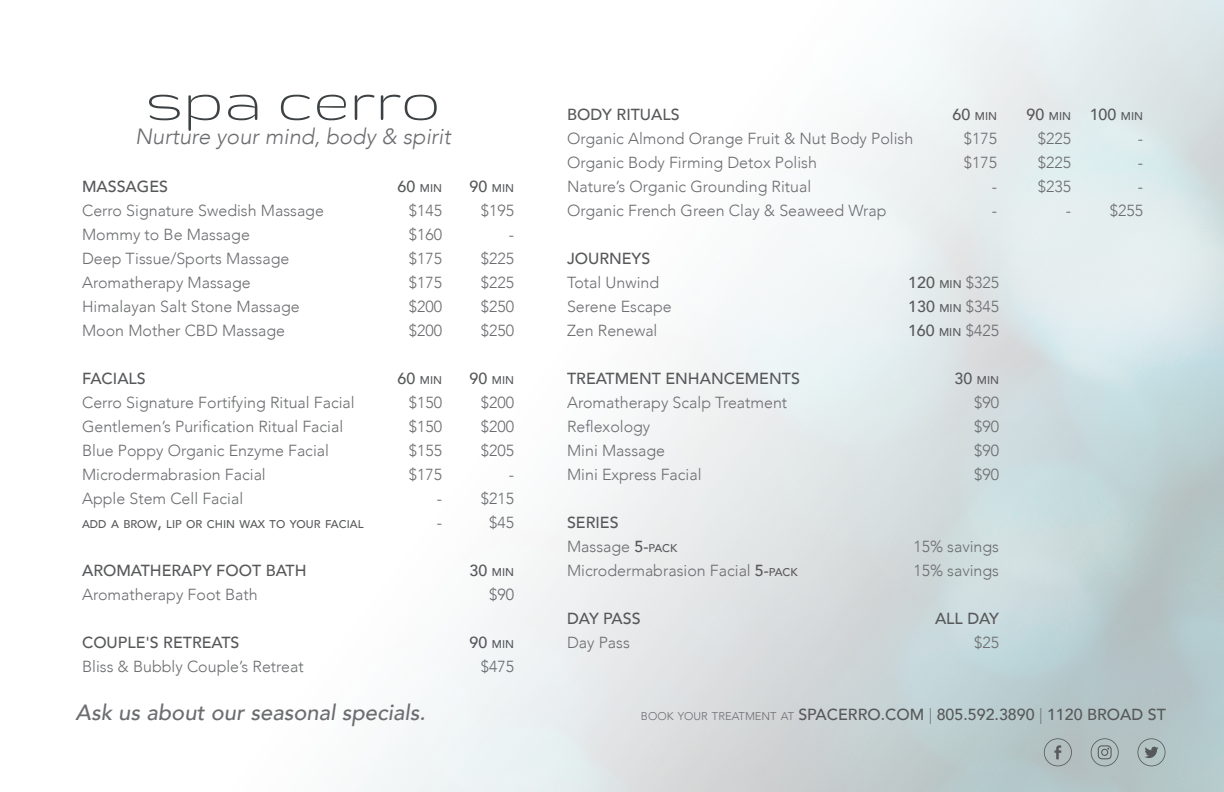
<style>
.page{position:relative;width:1224px;height:792px;background:#fff}
.page>*{position:absolute;margin:0;border:0;box-sizing:border-box;transform-origin:0 0}
.Page_Title__Dark{font:66px "Gruppo";color:#3d4143}
.Special_Note__Dark{font:italic 500 22px "Avenir";color:#6c6d70}
.Special_Note__Dark-2{font:italic 300 22px "Avenir";color:#6c6d70}
.t1{font:300 16px "Avenir";color:#6c6d70}
.Treatment_Names__Dar{font:500 16px "Avenir";color:#57585a}
.Page_Numbers__Dark{font:500 16px "Avenir";color:#57585a}
.Treatment_Names__Dar-2{font:500 16px "Avenir";color:#57585a}
.Treatment_Names__Dar-3{font:500 11.2px "Avenir";color:#57585a}
.s1{font-size:16px}
.s2{font-weight:500;color:#57585a}
.s3{font-weight:500;font-size:11.2px;color:#57585a}
.s4{font-weight:300;font-size:11.2px;color:#6c6d70}
.s5{font-weight:300;color:#6c6d70}
</style>
<div class="page">
<svg style="left:1044px;top:738px;width:28px;height:28px"></svg>
<svg style="left:1091px;top:738px;width:28px;height:28px"></svg>
<svg style="left:1137px;top:738px;width:28px;height:28px"></svg>
<p class="Page_Title__Dark" style="left:145px;top:67px;width:297px">spa cerro</p>
<p class="Special_Note__Dark-2" style="left:135px;top:123px;width:317px">Nurture your mind, body &amp; spirit</p>
<p class="Treatment_Names__Dar" style="left:82px;top:173px;width:87px">MASSAGES</p>
<p class="Treatment_Names__Dar-3" style="left:398px;top:178px;width:46px"><span class="s1">60</span> MIN</p>
<p class="Treatment_Names__Dar-3" style="left:470px;top:178px;width:46px"><span class="s1">90</span> MIN</p>
<p class="t1" style="left:82px;top:201px;width:243px">Cerro Signature Swedish Massage</p>
<p class="t1" style="left:409px;top:201px;width:35px">$145</p>
<p class="t1" style="left:481px;top:201px;width:35px">$195</p>
<p class="t1" style="left:82px;top:225px;width:169px">Mommy to Be Massage</p>
<p class="t1" style="left:409px;top:225px;width:35px">$160</p>
<p class="t1" style="left:509px;top:225px;width:7px">-</p>
<p class="t1" style="left:82px;top:249px;width:209px">Deep Tissue/Sports Massage</p>
<p class="t1" style="left:409px;top:249px;width:35px">$175</p>
<p class="t1" style="left:481px;top:249px;width:35px">$225</p>
<p class="t1" style="left:82px;top:273px;width:170px">Aromatherapy Massage</p>
<p class="t1" style="left:409px;top:273px;width:35px">$175</p>
<p class="t1" style="left:481px;top:273px;width:35px">$225</p>
<p class="t1" style="left:82px;top:297px;width:219px">Himalayan Salt Stone Massage</p>
<p class="t1" style="left:409px;top:297px;width:35px">$200</p>
<p class="t1" style="left:481px;top:297px;width:35px">$250</p>
<p class="t1" style="left:82px;top:321px;width:205px">Moon Mother CBD Massage</p>
<p class="t1" style="left:409px;top:321px;width:35px">$200</p>
<p class="t1" style="left:481px;top:321px;width:35px">$250</p>
<p class="Treatment_Names__Dar" style="left:82px;top:365px;width:65px">FACIALS</p>
<p class="Treatment_Names__Dar-3" style="left:398px;top:370px;width:46px"><span class="s1">60</span> MIN</p>
<p class="Treatment_Names__Dar-3" style="left:470px;top:370px;width:46px"><span class="s1">90</span> MIN</p>
<p class="t1" style="left:82px;top:393px;width:274px">Cerro Signature Fortifying Ritual Facial</p>
<p class="t1" style="left:409px;top:393px;width:35px">$150</p>
<p class="t1" style="left:481px;top:393px;width:35px">$200</p>
<p class="t1" style="left:82px;top:417px;width:263px">Gentlemen’s Purification Ritual Facial</p>
<p class="t1" style="left:409px;top:417px;width:35px">$150</p>
<p class="t1" style="left:481px;top:417px;width:35px">$200</p>
<p class="t1" style="left:82px;top:441px;width:248px">Blue Poppy Organic Enzyme Facial</p>
<p class="t1" style="left:409px;top:441px;width:35px">$155</p>
<p class="t1" style="left:481px;top:441px;width:35px">$205</p>
<p class="t1" style="left:82px;top:465px;width:185px">Microdermabrasion Facial</p>
<p class="t1" style="left:409px;top:465px;width:35px">$175</p>
<p class="t1" style="left:509px;top:465px;width:7px">-</p>
<p class="t1" style="left:82px;top:489px;width:163px">Apple Stem Cell Facial</p>
<p class="t1" style="left:437px;top:489px;width:7px">-</p>
<p class="t1" style="left:481px;top:489px;width:35px">$215</p>
<p class="Treatment_Names__Dar-3" style="left:82px;top:514px;width:283px">ADD A BROW<span class="s1">,</span> LIP OR CHIN WAX TO YOUR FACIAL</p>
<p class="t1" style="left:437px;top:513px;width:7px">-</p>
<p class="t1" style="left:489px;top:513px;width:26px">$45</p>
<p class="Treatment_Names__Dar" style="left:82px;top:557px;width:226px">AROMATHERAPY FOOT BATH</p>
<p class="Treatment_Names__Dar-3" style="left:470px;top:562px;width:46px"><span class="s1">30</span> MIN</p>
<p class="t1" style="left:82px;top:585px;width:177px">Aromatherapy Foot Bath</p>
<p class="t1" style="left:489px;top:585px;width:26px">$90</p>
<p class="Treatment_Names__Dar" style="left:82px;top:629px;width:159px">COUPLE'S RETREATS</p>
<p class="Treatment_Names__Dar-3" style="left:470px;top:634px;width:46px"><span class="s1">90</span> MIN</p>
<p class="t1" style="left:82px;top:657px;width:223px">Bliss &amp; Bubbly Couple’s Retreat</p>
<p class="t1" style="left:481px;top:657px;width:35px">$475</p>
<p class="Page_Numbers__Dark" style="left:567px;top:101px;width:114px">BODY RITUALS</p>
<p class="Treatment_Names__Dar-3" style="left:953px;top:106px;width:46px"><span class="s1">60</span> MIN</p>
<p class="Treatment_Names__Dar-3" style="left:1027px;top:106px;width:118px"><span class="s1">90</span> MIN <span class="s1">100</span> MIN</p>
<p class="t1" style="left:567px;top:129px;width:348px">Organic Almond Orange Fruit &amp; Nut Body Polish</p>
<p class="t1" style="left:964px;top:129px;width:35px">$175</p>
<p class="t1" style="left:1038px;top:129px;width:35px">$225</p>
<p class="t1" style="left:1138px;top:129px;width:7px">-</p>
<p class="t1" style="left:567px;top:153px;width:251px">Organic Body Firming Detox Polish</p>
<p class="t1" style="left:964px;top:153px;width:35px">$175</p>
<p class="t1" style="left:1038px;top:153px;width:35px">$225</p>
<p class="t1" style="left:1138px;top:153px;width:7px">-</p>
<p class="t1" style="left:567px;top:177px;width:246px">Nature’s Organic Grounding Ritual</p>
<p class="t1" style="left:992px;top:177px;width:7px">-</p>
<p class="t1" style="left:1038px;top:177px;width:35px">$235</p>
<p class="t1" style="left:1138px;top:177px;width:7px">-</p>
<p class="t1" style="left:567px;top:201px;width:321px">Organic French Green Clay &amp; Seaweed Wrap</p>
<p class="t1" style="left:992px;top:201px;width:7px">-</p>
<p class="t1" style="left:1066px;top:201px;width:7px">-</p>
<p class="t1" style="left:1110px;top:201px;width:35px">$255</p>
<p class="Treatment_Names__Dar" style="left:567px;top:245px;width:85px">JOURNEYS</p>
<p class="t1" style="left:567px;top:273px;width:94px">Total Unwind</p>
<p class="t1" style="left:908px;top:273px;width:92px"><span class="s2">120</span> <span class="s3">MIN</span> $325</p>
<p class="t1" style="left:567px;top:297px;width:106px">Serene Escape</p>
<p class="t1" style="left:908px;top:297px;width:92px"><span class="s2">130</span> <span class="s3">MIN</span> $345</p>
<p class="t1" style="left:567px;top:321px;width:92px">Zen Renewal</p>
<p class="t1" style="left:908px;top:321px;width:93px"><span class="s2">160</span> <span class="s3">MIN</span> $425</p>
<p class="Treatment_Names__Dar" style="left:567px;top:365px;width:234px">TREATMENT ENHANCEMENTS</p>
<p class="Treatment_Names__Dar-3" style="left:955px;top:370px;width:46px"><span class="s1">30</span> MIN</p>
<p class="t1" style="left:567px;top:393px;width:222px">Aromatherapy Scalp Treatment</p>
<p class="t1" style="left:974px;top:393px;width:26px">$90</p>
<p class="t1" style="left:567px;top:417px;width:85px">Reflexology</p>
<p class="t1" style="left:974px;top:417px;width:26px">$90</p>
<p class="t1" style="left:567px;top:441px;width:100px">Mini Massage</p>
<p class="t1" style="left:974px;top:441px;width:26px">$90</p>
<p class="t1" style="left:567px;top:465px;width:136px">Mini Express Facial</p>
<p class="t1" style="left:974px;top:465px;width:26px">$90</p>
<p class="Treatment_Names__Dar" style="left:567px;top:509px;width:53px">SERIES</p>
<p class="t1" style="left:567px;top:537px;width:112px">Massage <span class="s2">5-</span><span class="s3">PACK</span></p>
<p class="t1" style="left:913px;top:537px;width:87px">15% savings</p>
<p class="t1" style="left:567px;top:561px;width:232px">Microdermabrasion Facial <span class="s2">5-</span><span class="s3">PACK</span></p>
<p class="t1" style="left:913px;top:561px;width:87px">15% savings</p>
<p class="Treatment_Names__Dar" style="left:567px;top:605px;width:75px">DAY PASS</p>
<p class="Treatment_Names__Dar-2" style="left:935px;top:605px;width:11px">ALL</p>
<p class="Treatment_Names__Dar-2" style="left:967px;top:605px;width:12px">DAY</p>
<p class="t1" style="left:567px;top:633px;width:64px">Day Pass</p>
<p class="t1" style="left:974px;top:633px;width:26px">$25</p>
<p class="Special_Note__Dark" style="left:76px;top:699px;width:352px">Ask us about our seasonal specials.</p>
<p class="Page_Numbers__Dark" style="left:641px;top:701px;width:526px"><span class="s4">BOOK YOUR TREATMENT AT</span> SPACERRO.COM <span class="s5">|</span> 805.592.3890 <span class="s5">|</span> 1120 BROAD ST</p>
</div>
